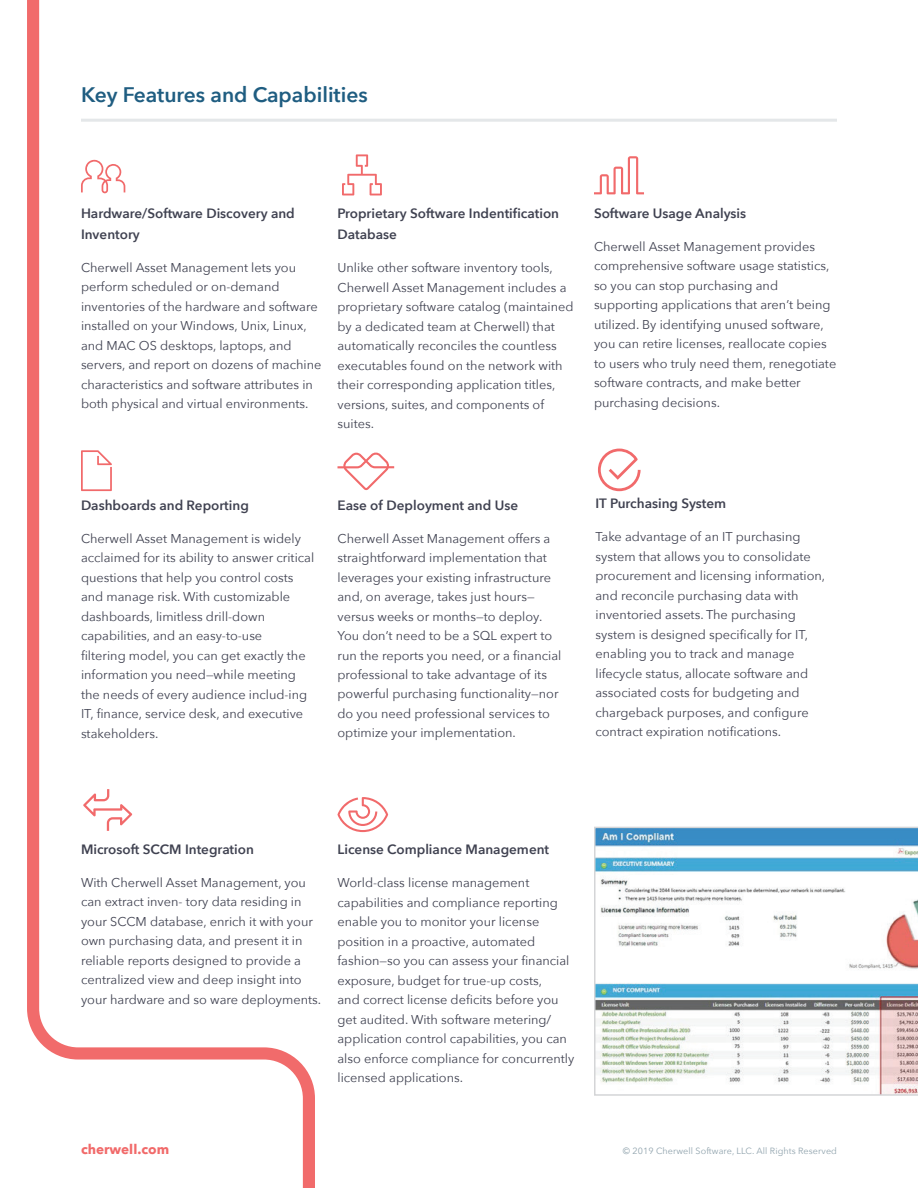
<style>
.page{position:relative;width:918px;height:1188px;background:#fff}
.page>*{position:absolute;margin:0;border:0;box-sizing:border-box;transform-origin:0 0}
.t1{font:600 21px "Avenir Next";color:#1f5d81}
.t2{font:600 13.5px/21px "Avenir Next";color:#404251}
.t3{font:700 13.5px "Avenir Next";color:#f16a6a}
.t4{font:12.75px/19.5px "Avenir Next";color:#404251}
.t5{font:9px "Avenir Next";letter-spacing:.01em;color:#90a3ad}
</style>
<div class="page">
<hr style="left:81px;top:119px;width:756px;height:3px;background:#e4e7e9">
<svg style="left:594px;top:156px;width:50px;height:38px"></svg>
<svg style="left:338px;top:452px;width:56px;height:38px"></svg>
<svg style="left:27px;top:0;width:288px;height:1188px"></svg>
<svg style="left:342px;top:154px;width:40px;height:41px"></svg>
<svg style="left:337px;top:797px;width:51px;height:35px"></svg>
<svg style="left:81px;top:450px;width:31px;height:41px"></svg>
<svg style="left:83px;top:789px;width:49px;height:42px"></svg>
<svg style="left:594px;top:827px;width:324px;height:269px"></svg>
<svg style="left:598px;top:449px;width:43px;height:42px"></svg>
<h1 class="t1" style="left:81px;top:77px;width:288px">Key Features and Capabilities</h1>
<p class="t2" style="left:81px;top:202px;width:215px">Hardware/Software Discovery and<br>Inventory</p>
<p class="t4" style="left:81px;top:257px;width:242px">Cherwell Asset Management lets you perform scheduled or on-demand inventories of the hardware and software installed on your Windows, Unix, Linux, and MAC OS desktops, laptops, and servers, and report on dozens of machine characteristics and software attributes in both physical and virtual environments.</p>
<p class="t2" style="left:338px;top:203px;width:223px">Proprietary Software Indentification<br>Database</p>
<p class="t4" style="left:338px;top:257px;width:238px">Unlike other software inventory tools, Cherwell Asset Management includes a proprietary software catalog (maintained by a dedicated team at Cherwell) that automatically reconciles the countless executables found on the network with their corresponding application titles, versions, suites, and components of suites.</p>
<p class="t2" style="left:594px;top:202px;width:154px">Software Usage Analysis</p>
<p class="t4" style="left:594px;top:236px;width:244px">Cherwell Asset Management provides comprehensive software usage statistics, so you can stop purchasing and supporting applications that aren’t being utilized. By identifying unused software, you can retire licenses, reallocate copies to users who truly need them, renegotiate software contracts, and make better purchasing decisions.</p>
<p class="t2" style="left:81px;top:494px;width:169px">Dashboards and Reporting</p>
<p class="t4" style="left:81px;top:528px;width:235px">Cherwell Asset Management is widely acclaimed for its ability to answer critical questions that help you control costs and manage risk. With customizable dashboards, limitless drill-down capabilities, and an easy-to-use<br>filtering model, you can get exactly the information you need—while meeting the needs of every audience includ-ing IT, finance, service desk, and executive stakeholders.</p>
<p class="t2" style="left:338px;top:494px;width:182px">Ease of Deployment and Use</p>
<p class="t4" style="left:338px;top:528px;width:225px">Cherwell Asset Management offers a straightforward implementation that leverages your existing infrastructure and, on average, takes just hours— versus weeks or months—to deploy.<br>You don’t need to be a SQL expert to run the reports you need, or a financial professional to take advantage of its powerful purchasing functionality—nor do you need professional services to optimize your implementation.</p>
<p class="t2" style="left:596px;top:493px;width:132px">IT Purchasing System</p>
<p class="t4" style="left:596px;top:527px;width:231px">Take advantage of an IT purchasing system that allows you to consolidate procurement and licensing information, and reconcile purchasing data with inventoried assets. The purchasing system is designed specifically for IT, enabling you to track and manage lifecycle status, allocate software and associated costs for budgeting and chargeback purposes, and configure contract expiration notifications.</p>
<p class="t2" style="left:81px;top:838px;width:174px">Microsoft SCCM Integration</p>
<p class="t4" style="left:81px;top:872px;width:242px">With Cherwell Asset Management, you can extract inven- tory data residing in your SCCM database, enrich it with your own purchasing data, and present it in reliable reports designed to provide a centralized view and deep insight into your hardware and so ware deployments.</p>
<p class="t2" style="left:338px;top:839px;width:213px">License Compliance Management</p>
<p class="t4" style="left:338px;top:873px;width:238px">World-class license management capabilities and compliance reporting enable you to monitor your license position in a proactive, automated fashion—so you can assess your financial exposure, budget for true-up costs,<br>and correct license deficits before you get audited. With software metering/ application control capabilities, you can also enforce compliance for concurrently licensed applications.</p>
<p class="t3" style="left:81px;top:1138px;width:90px">cherwell.com</p>
<p class="t5" style="left:623px;top:1143px;width:216px">© 2019 Cherwell Software, LLC. All Rights Reserved</p>
</div>
